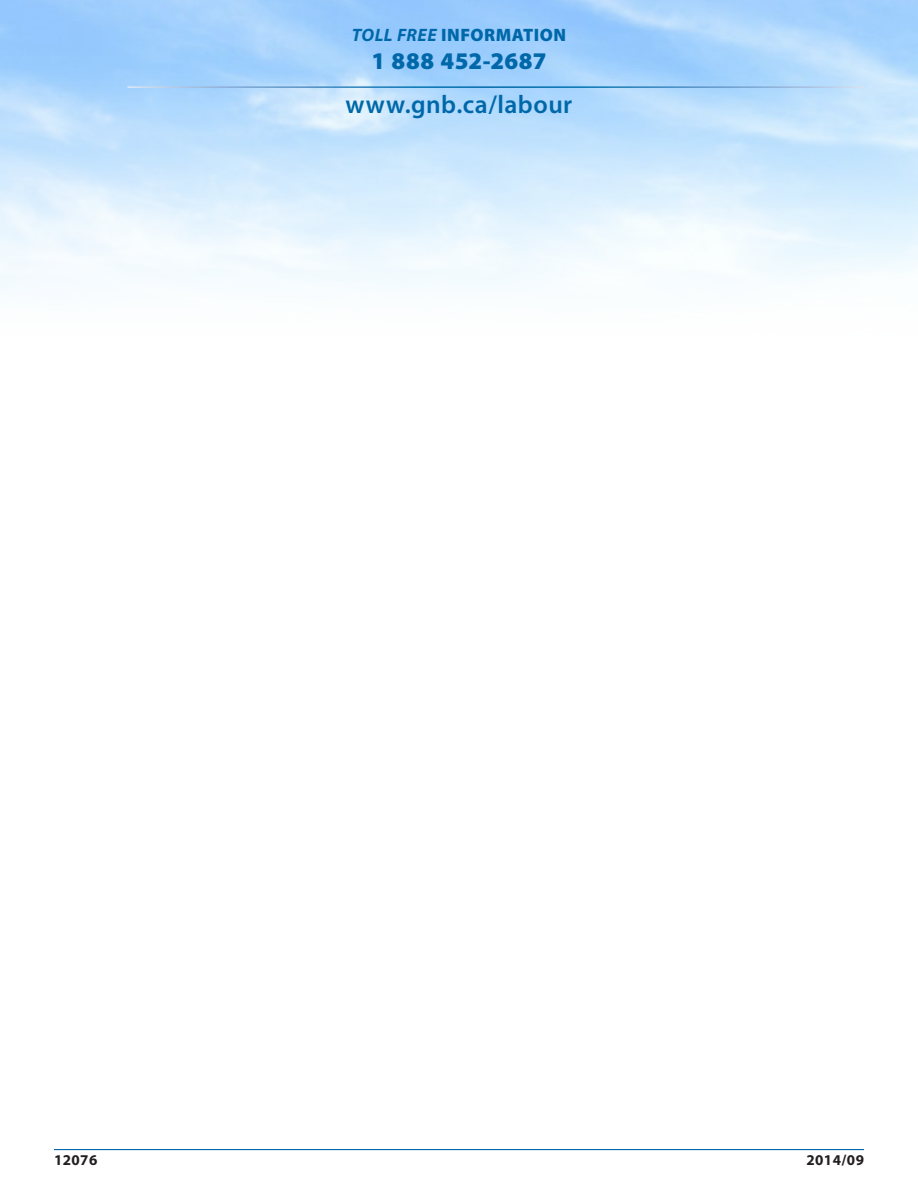
<style>
.page{position:relative;width:918px;height:1188px;background:#fff}
.page>*{position:absolute;margin:0;border:0;box-sizing:border-box;transform-origin:0 0}
.t1{font:600 25.5px "Myriad Pro";letter-spacing:.02em;color:#0068a9}
.t2{font:900 24px "Myriad Pro";letter-spacing:.015em;color:#0068a9}
.t3{font:900 18px "Myriad Pro";letter-spacing:.03em;color:#0068a9}
.t4{font:700 15px "Myriad Pro";letter-spacing:.03em;color:#231f20}
.s1{font-weight:700;font-style:italic}
</style>
<div class="page">
<hr style="left:54px;top:1149px;width:810px;height:1px;background:#0068a9">
<p class="t3" style="left:352px;top:22px;width:216px"><span class="s1">TOLL FREE</span> INFORMATION</p>
<h2 class="t2" style="left:371px;top:45px;width:177px">1 888 452-2687</h2>
<h1 class="t1" style="left:346px;top:89px;width:228px">www.gnb.ca/labour</h1>
<p class="t4" style="left:54px;top:1150px;width:45px">12076</p>
<p class="t4" style="left:806px;top:1150px;width:59px">2014/09</p>
</div>
